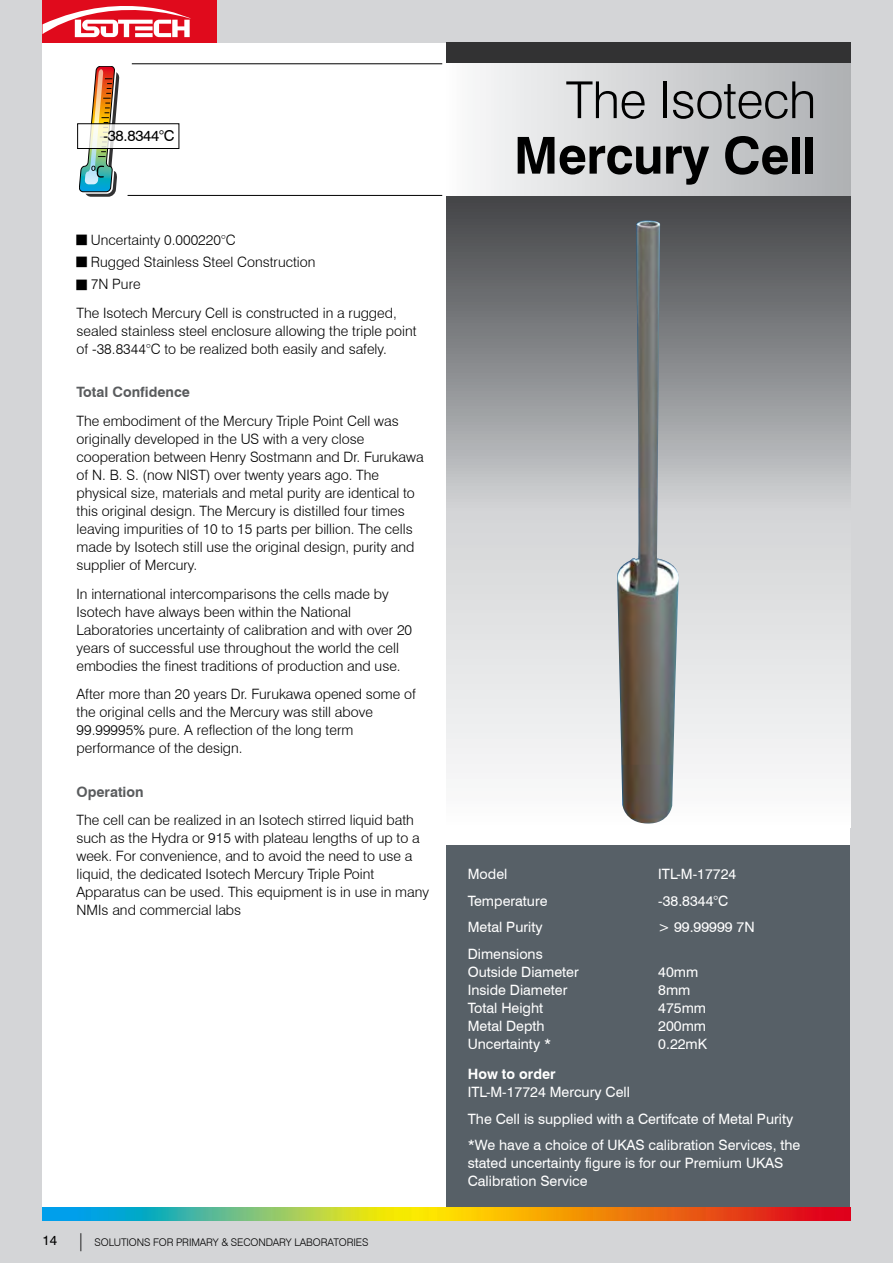
<style>
.page{position:relative;width:893px;height:1263px;background:#d4d5d7}
.page>*{position:absolute;margin:0;border:0;box-sizing:border-box;transform-origin:0 0}
.t1{font:700 51px "Swiss 721 BT";letter-spacing:-.01em;color:#000}
.t2{font:300 51px "Swiss 721 BT";letter-spacing:-.01em;color:#000}
.t3{font:15px "Swiss 721 BT";letter-spacing:-.02em;color:#000}
.t4{font:300 14.25px/18px "Swiss 721 BT";color:#000}
.t5{font:14.25px/18px "Swiss 721 BT";color:#fff}
.t6{font:700 14.25px "Swiss 721 BT";color:#5a5c5e}
.t7{font:700 14.25px "Swiss 721 BT";color:#fff}
.t8{font:300 10.5px "Swiss 721 BT";letter-spacing:-.01em;color:#000}
.s1{font-weight:400;font-size:13.5px}
.s2{font-size:18px}
</style>
<div class="page">
<div style="left:43px;top:43px;width:807px;height:1177px;background:#fff"></div>
<div style="left:43px;top:0;width:174px;height:43px;background:#e00a1c"></div>
<svg style="left:43px;top:6px;width:148px;height:31px"></svg>
<svg style="left:446px;top:43px;width:404px;height:730px;background:#abacae"></svg>
<div style="left:442px;top:64px;width:408px;height:132px;background:linear-gradient(to right,#fbfbfc,#aeb0b3)"></div>
<img style="left:79px;top:66px;width:40px;height:131px">
<svg style="left:79px;top:126px;width:40px;height:21px"></svg>
<div style="left:77px;top:124px;width:102px;height:25px;border:1px solid #000"></div>
<hr style="left:132px;top:64px;width:310px;height:1px;background:#000">
<hr style="left:128px;top:195px;width:314px;height:1px;background:#000">
<img style="left:617px;top:220px;width:62px;height:604px">
<div style="left:446px;top:845px;width:404px;height:373px;background:#576067"></div>
<img style="left:43px;top:1208px;width:807px;height:12px">
<p class="t3" style="left:103px;top:127px;width:73px">-38.8344°C</p>
<p class="t4" style="left:91px;top:231px;width:146px">Uncertainty 0.000220°C</p>
<p class="t4" style="left:91px;top:253px;width:226px">Rugged Stainless Steel Construction</p>
<p class="t4" style="left:91px;top:275px;width:51px">7N Pure</p>
<p class="t4" style="left:77px;top:304px;width:342px">The Isotech Mercury Cell is constructed in a rugged, sealed stainless steel enclosure allowing the triple point of -38.8344°C to be realized both easily and safely.</p>
<p class="t6" style="left:77px;top:384px;width:115px">Total Confidence</p>
<p class="t4" style="left:77px;top:412px;width:349px">The embodiment of the Mercury Triple Point Cell was originally developed in the US with a very close cooperation between Henry Sostmann and Dr. Furukawa of N. B. S. (now NIST) over twenty years ago. The physical size, materials and metal purity are identical to this original design. The Mercury is distilled four times leaving impurities of 10 to 15 parts per billion. The cells made by Isotech still use the original design, purity and supplier of Mercury.</p>
<p class="t4" style="left:77px;top:584px;width:337px">In international intercomparisons the cells made by Isotech have always been within the National Laboratories uncertainty of calibration and with over 20 years of successful use throughout the world the cell embodies the finest traditions of production and use.</p>
<p class="t4" style="left:77px;top:685px;width:341px">After more than 20 years Dr. Furukawa opened some of the original cells and the Mercury was still above 99.99995% pure. A reflection of the long term performance of the design.</p>
<p class="t6" style="left:77px;top:783px;width:69px">Operation</p>
<p class="t4" style="left:77px;top:811px;width:354px">The cell can be realized in an Isotech stirred liquid bath such as the Hydra or 915 with plateau lengths of up to a week. For convenience, and to avoid the need to use a liquid, the dedicated Isotech Mercury Triple Point Apparatus can be used. This equipment is in use in many NMIs and commercial labs</p>
<p class="t8" style="left:43px;top:1236px;width:327px"><span class="s1">14</span> <span class="s2">|</span> SOLUTIONS FOR PRIMARY &amp; SECONDARY LABORATORIES</p>
<p class="t2" style="left:566px;top:69px;width:252px">The Isotech</p>
<p class="t1" style="left:514px;top:124px;width:304px">Mercury Cell</p>
<p class="t5" style="left:468px;top:865px;width:41px">Model</p>
<p class="t5" style="left:658px;top:865px;width:80px">ITL-M-17724</p>
<p class="t5" style="left:468px;top:891px;width:81px">Temperature</p>
<p class="t5" style="left:658px;top:891px;width:72px">-38.8344°C</p>
<p class="t5" style="left:468px;top:918px;width:76px">Metal Purity</p>
<p class="t5" style="left:658px;top:918px;width:98px">&gt; 99.99999 7N</p>
<p class="t5" style="left:468px;top:944px;width:77px">Dimensions</p>
<p class="t5" style="left:468px;top:962px;width:113px">Outside Diameter</p>
<p class="t5" style="left:658px;top:962px;width:42px">40mm</p>
<p class="t5" style="left:468px;top:980px;width:101px">Inside Diameter</p>
<p class="t5" style="left:658px;top:980px;width:34px">8mm</p>
<p class="t5" style="left:468px;top:998px;width:77px">Total Height</p>
<p class="t5" style="left:658px;top:998px;width:49px">475mm</p>
<p class="t5" style="left:468px;top:1016px;width:78px">Metal Depth</p>
<p class="t5" style="left:658px;top:1016px;width:49px">200mm</p>
<p class="t5" style="left:468px;top:1034px;width:85px">Uncertainty *</p>
<p class="t5" style="left:658px;top:1034px;width:50px">0.22mK</p>
<p class="t7" style="left:468px;top:1066px;width:89px">How to order</p>
<p class="t5" style="left:468px;top:1083px;width:164px">ITL-M-17724 Mercury Cell</p>
<p class="t5" style="left:468px;top:1110px;width:327px">The Cell is supplied with a Certifcate of Metal Purity</p>
<p class="t5" style="left:468px;top:1136px;width:334px">*We have a choice of UKAS calibration Services, the stated uncertainty figure is for our Premium UKAS<br>Calibration Service</p>
</div>
